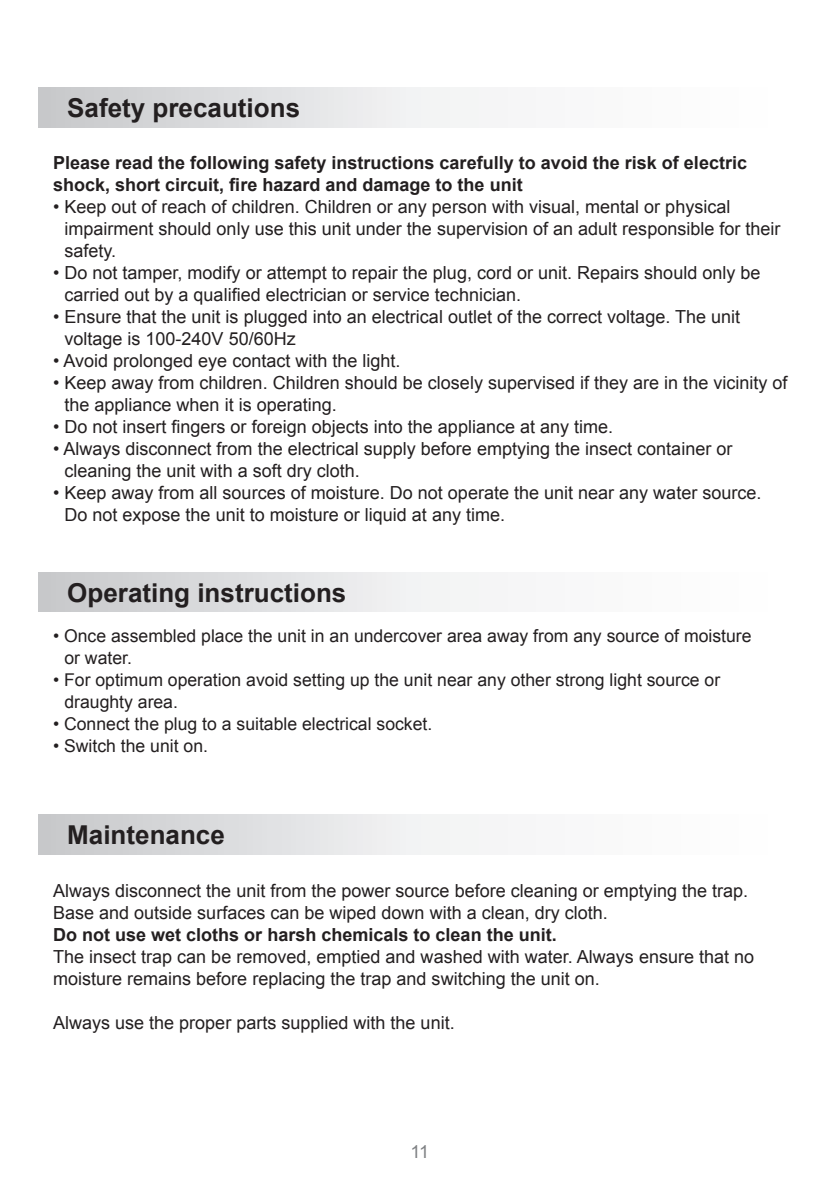
<style>
.page{position:relative;width:840px;height:1191px;background:#fff}
.page>*{position:absolute;margin:0;border:0;box-sizing:border-box;transform-origin:0 0}
.t1{font:700 26px "Arial";color:#231f20}
.t2{font:18px/22px "Arial";color:#231f20}
.t3{font:700 18px/22px "Arial";color:#231f20}
.t4{font:18px "Arial";color:#808285}
.t5{font:17.6px/22px "Arial";color:#231f20}
</style>
<div class="page">
<div style="left:38px;top:814px;width:737px;height:40px;background:linear-gradient(to right,#cdced1,#fff)"></div>
<div style="left:38px;top:572px;width:737px;height:40px;background:linear-gradient(to right,#cdced1,#fff)"></div>
<div style="left:38px;top:87px;width:737px;height:40px;background:linear-gradient(to right,#cdced1,#fff)"></div>
<h1 class="t1" style="left:67px;top:90px;width:234px">Safety precautions</h1>
<p class="t3" style="left:53px;top:152px;width:695px">Please read the following safety instructions carefully to avoid the risk of electric shock, short circuit, fire hazard and damage to the unit</p>
<p class="t2" style="left:64px;top:196px;width:717px;text-indent:-11px">• Keep out of reach of children. Children or any person with visual, mental or physical impairment should only use this unit under the supervision of an adult responsible for their safety.</p>
<p class="t2" style="left:64px;top:262px;width:697px;text-indent:-11px">• Do not tamper, modify or attempt to repair the plug, cord or unit. Repairs should only be carried out by a qualified electrician or service technician.</p>
<p class="t2" style="left:64px;top:306px;width:677px;text-indent:-11px">• Ensure that the unit is plugged into an electrical outlet of the correct voltage. The unit voltage is 100-240V 50/60Hz</p>
<p class="t2" style="left:53px;top:350px;width:349px">• Avoid prolonged eye contact with the light.</p>
<p class="t2" style="left:64px;top:372px;width:724px;text-indent:-11px">• Keep away from children. Children should be closely supervised if they are in the vicinity of the appliance when it is operating.</p>
<p class="t2" style="left:53px;top:416px;width:561px">• Do not insert fingers or foreign objects into the appliance at any time.</p>
<p class="t2" style="left:64px;top:438px;width:669px;text-indent:-11px">• Always disconnect from the electrical supply before emptying the insect container or cleaning the unit with a soft dry cloth.</p>
<p class="t2" style="left:64px;top:482px;width:698px;text-indent:-11px">• Keep away from all sources of moisture. Do not operate the unit near any water source.<br>Do not expose the unit to moisture or liquid at any time.</p>
<h1 class="t1" style="left:67px;top:575px;width:280px">Operating instructions</h1>
<p class="t5" style="left:64px;top:625px;width:688px;text-indent:-11px">• Once assembled place the unit in an undercover area away from any source of moisture or water.</p>
<p class="t5" style="left:64px;top:669px;width:657px;text-indent:-11px">• For optimum operation avoid setting up the unit near any other strong light source or draughty area.</p>
<p class="t5" style="left:53px;top:713px;width:380px">• Connect the plug to a suitable electrical socket.</p>
<p class="t5" style="left:53px;top:735px;width:156px">• Switch the unit on.</p>
<h1 class="t1" style="left:67px;top:817px;width:159px">Maintenance</h1>
<p class="t2" style="left:53px;top:880px;width:696px">Always disconnect the unit from the power source before cleaning or emptying the trap.<br>Base and outside surfaces can be wiped down with a clean, dry cloth.</p>
<p class="t3" style="left:53px;top:924px;width:505px">Do not use wet cloths or harsh chemicals to clean the unit.</p>
<p class="t2" style="left:53px;top:946px;width:702px">The insect trap can be removed, emptied and washed with water. Always ensure that no moisture remains before replacing the trap and switching the unit on.</p>
<p class="t2" style="left:53px;top:1012px;width:403px">Always use the proper parts supplied with the unit.</p>
<p class="t4" style="left:410px;top:1140px;width:20px">11</p>
</div>
